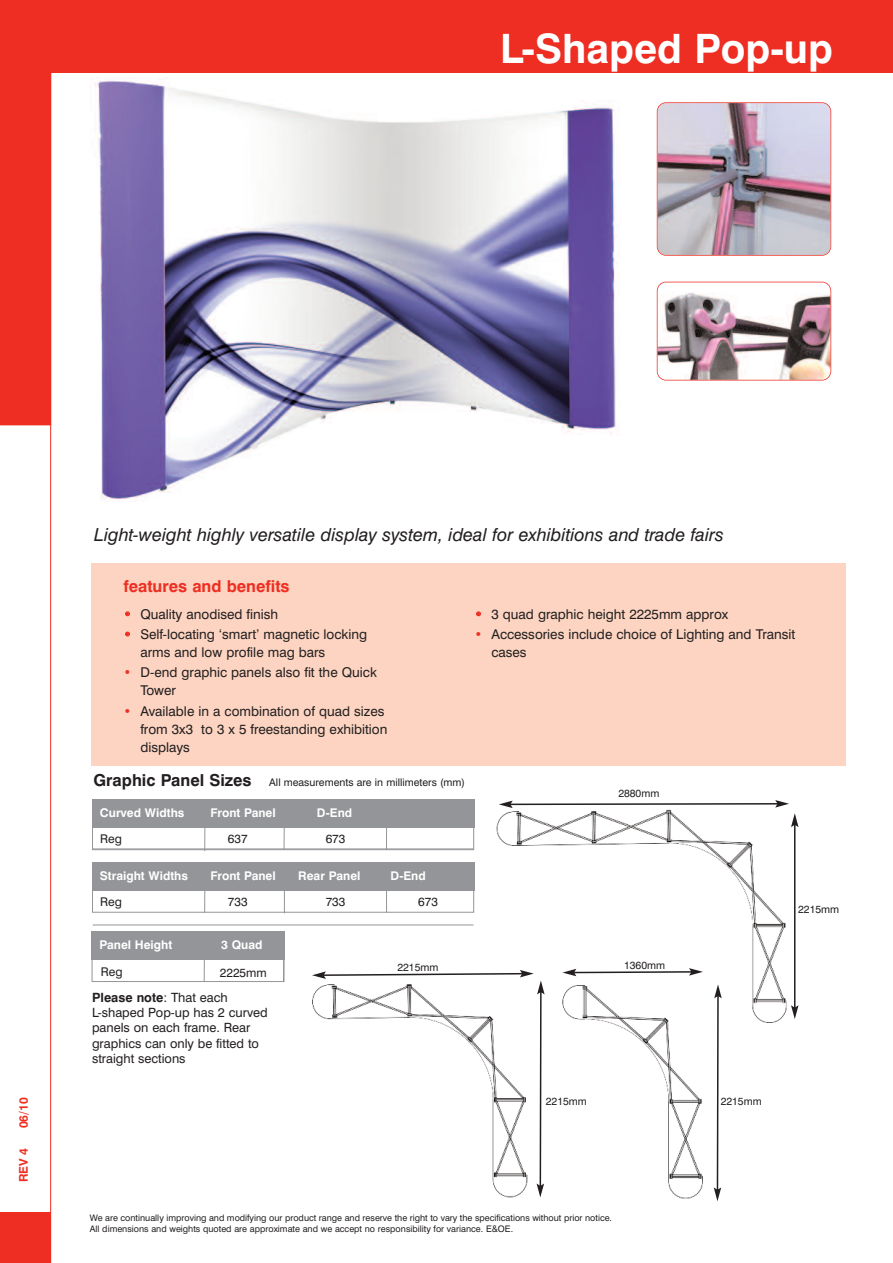
<style>
.page{position:relative;width:893px;height:1263px;background:#fff}
.page>*{position:absolute;margin:0;border:0;box-sizing:border-box;transform-origin:0 0}
.t1{font:700 40.5px "Swiss 721 BT";color:#fff}
.t2{font:italic 18px "Swiss 721 BT";color:#231f20}
.t3{font:700 16.5px "Swiss 721 BT";color:#ee2e22}
.t4{font:700 16.5px "Swiss 721 BT";color:#231f20}
.t5{font:13.5px/18px "Swiss 721 BT";color:#231f20}
.t6{font:12.75px/15.3px "Swiss 721 BT";color:#231f20}
.t7{font:700 12px "Swiss 721 BT";color:#fff}
.t8{font:12px "Swiss 721 BT";color:#231f20}
.t9{font:700 12px "Swiss 721 BT";color:#ee2e22}
.t10{font:10.5px "Swiss 721 BT";color:#231f20}
.t11{font:9px/10.8px "Swiss 721 BT";color:#231f20}
.s1{font-weight:300;color:#ee2e22}
.s2{color:#ee2e22}
.s3{font-weight:700}
</style>
<div class="page">
<div style="left:0;top:0;width:893px;height:72px;background:#ee2e22"></div>
<div style="left:0;top:72px;width:50px;height:353px;background:#ee2e22"></div>
<hr style="left:50px;top:43px;width:1px;height:1220px;background:#ee2e22">
<div style="left:0;top:1212px;width:51px;height:51px;background:#ee2e22"></div>
<div style="left:91px;top:563px;width:755px;height:202px;background:#fcd4c1"></div>
<img style="left:657px;top:103px;width:173px;height:152px;border-radius:9px">
<div style="left:657px;top:102px;width:174px;height:154px;border:2px solid #ee2e22;border-radius:9px"></div>
<img style="left:657px;top:282px;width:173px;height:98px;border-radius:9px">
<div style="left:657px;top:282px;width:174px;height:98px;border:2px solid #ee2e22;border-radius:9px"></div>
<div style="left:92px;top:799px;width:382px;height:29px;background:#939598"></div>
<hr style="left:204px;top:800px;width:1px;height:51px;background:#939598">
<hr style="left:284px;top:800px;width:1px;height:50px;background:#939598">
<hr style="left:93px;top:848px;width:380px;height:1px;background:#939598">
<div style="left:92px;top:862px;width:382px;height:29px;background:#939598"></div>
<hr style="left:204px;top:863px;width:1px;height:49px;background:#939598">
<hr style="left:284px;top:863px;width:1px;height:50px;background:#939598">
<hr style="left:93px;top:924px;width:380px;height:1px;background:#939598">
<div style="left:92px;top:939px;width:192px;height:43px;border:1px solid #939598"></div>
<div style="left:92px;top:931px;width:193px;height:29px;background:#939598"></div>
<hr style="left:204px;top:935px;width:1px;height:46px;background:#939598">
<hr style="left:283px;top:932px;width:1px;height:49px;background:#939598">
<img style="left:95px;top:77px;width:217px;height:423px">
<svg style="left:312px;top:72px;width:486px;height:1129px"></svg>
<h1 class="t1" style="left:500px;top:34px;width:334px">L-Shaped Pop-up</h1>
<p class="t9" style="left:19px;top:1128px;width:33px;rotate:-90deg">06/10</p>
<p class="t9" style="left:19px;top:1182px;width:36px;rotate:-90deg">REV 4</p>
<h2 class="t2" style="left:94px;top:528px;width:631px">Light-weight highly versatile display system, ideal for exhibitions and trade fairs</h2>
<p class="t3" style="left:123px;top:580px;width:168px">features and benefits</p>
<p class="t5" style="left:124px;top:607px;width:156px"><span class="s1">•</span> Quality anodised finish</p>
<p class="t5" style="left:140px;top:627px;width:228px;text-indent:-17px"><span class="s1">•</span> Self-locating ‘smart’ magnetic locking arms and low profile mag bars</p>
<p class="t5" style="left:140px;top:665px;width:238px;text-indent:-17px"><span class="s2">•</span> D-end graphic panels also fit the Quick<br>Tower</p>
<p class="t5" style="left:140px;top:703px;width:249px;text-indent:-17px"><span class="s2">•</span> Available in a combination of quad sizes from 3x3 to 3 x 5 freestanding exhibition displays</p>
<p class="t4" style="left:93px;top:774px;width:160px">Graphic Panel Sizes</p>
<p class="t10" style="left:269px;top:778px;width:197px">All measurements are in millimeters (mm)</p>
<p class="t7" style="left:100px;top:809px;width:86px">Curved Widths</p>
<p class="t7" style="left:210px;top:809px;width:67px">Front Panel</p>
<p class="t7" style="left:317px;top:809px;width:37px">D-End</p>
<p class="t8" style="left:100px;top:835px;width:23px">Reg</p>
<p class="t8" style="left:228px;top:835px;width:21px">637</p>
<p class="t8" style="left:326px;top:835px;width:21px">673</p>
<p class="t7" style="left:100px;top:871px;width:90px">Straight Widths</p>
<p class="t7" style="left:210px;top:871px;width:67px">Front Panel</p>
<p class="t7" style="left:298px;top:871px;width:64px">Rear Panel</p>
<p class="t7" style="left:390px;top:871px;width:37px">D-End</p>
<p class="t8" style="left:100px;top:897px;width:23px">Reg</p>
<p class="t8" style="left:228px;top:897px;width:21px">733</p>
<p class="t8" style="left:326px;top:897px;width:21px">733</p>
<p class="t8" style="left:418px;top:897px;width:21px">673</p>
<p class="t7" style="left:99px;top:941px;width:74px">Panel Height</p>
<p class="t7" style="left:221px;top:941px;width:43px">3 Quad</p>
<p class="t8" style="left:101px;top:967px;width:23px">Reg</p>
<p class="t8" style="left:220px;top:968px;width:48px">2225mm</p>
<p class="t6" style="left:92px;top:991px;width:177px"><span class="s3">Please note</span>: That each<br>L-shaped Pop-up has 2 curved panels on each frame. Rear graphics can only be fitted to straight sections</p>
<p class="t10" style="left:397px;top:963px;width:43px">2215mm</p>
<p class="t5" style="left:475px;top:607px;width:255px"><span class="s1">•</span> 3 quad graphic height 2225mm approx</p>
<p class="t5" style="left:491px;top:627px;width:305px;text-indent:-17px"><span class="s2">•</span> Accessories include choice of Lighting and Transit cases</p>
<p class="t10" style="left:618px;top:789px;width:43px">2880mm</p>
<p class="t10" style="left:624px;top:961px;width:43px">1360mm</p>
<p class="t10" style="left:798px;top:906px;width:43px">2215mm</p>
<p class="t10" style="left:546px;top:1097px;width:43px">2215mm</p>
<p class="t10" style="left:721px;top:1097px;width:43px">2215mm</p>
<p class="t11" style="left:90px;top:1214px;width:524px">We are continually improving and modifying our product range and reserve the right to vary the specifications without prior notice.<br>All dimensions and weights quoted are approximate and we accept no responsibility for variance. E&amp;OE.</p>
</div>
